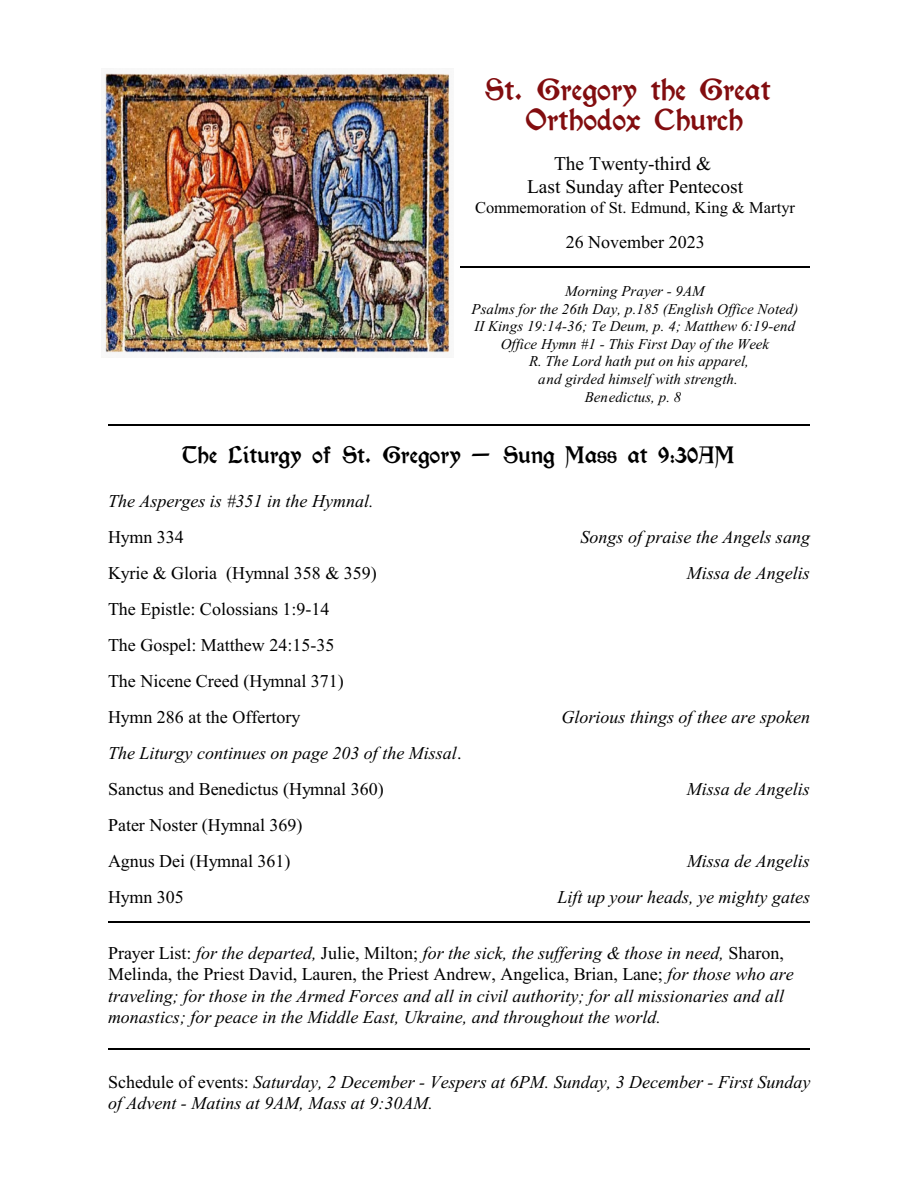
<style>
.page{position:relative;width:918px;height:1188px;background:#fff}
.page>*{position:absolute;margin:0;border:0;box-sizing:border-box;transform-origin:0 0}
.t1{font:27px/29.8px "Kelmscott";color:#820d0f;text-align:center}
.t2{font:21px "Kelmscott";color:#000}
.t3{font:19.5px/23.1px "Times New Roman";color:#000;text-align:center}
.t4{font:italic 18px/21.3px "Times New Roman";color:#000}
.t5{font:18px/36px "Times New Roman";color:#000}
.t6{font:16.5px "Times New Roman";color:#000}
.t7{font:italic 15px/17.7px "Times New Roman";color:#000;text-align:center}
.s1{font-style:normal}
</style>
<div class="page">
<img style="left:105px;top:73px;width:345px;height:280px">
<hr style="left:460px;top:266px;width:350px;height:1px;background:#000">
<hr style="left:108px;top:425px;width:702px;height:1px;background:#000">
<hr style="left:108px;top:921px;width:702px;height:2px;background:#000">
<hr style="left:108px;top:1048px;width:702px;height:2px;background:#000">
<h1 class="t1" style="left:485px;top:77px;width:287px">St. Gregory the Great<br>Orthodox Church</h1>
<p class="t3" style="left:527px;top:154px;width:218px">The Twenty-third &amp;<br>Last Sunday after Pentecost</p>
<p class="t6" style="left:475px;top:202px;width:322px">Commemoration of St. Edmund, King &amp; Martyr</p>
<p class="t5" style="left:566px;top:225px;width:140px">26 November 2023</p>
<p class="t7" style="left:472px;top:283px;width:328px">Morning Prayer - 9AM<br>Psalms for the 26th Day, p.185 (English Office Noted)<br>II Kings 19:14-36; Te Deum, p. 4; Matthew 6:19-end Office Hymn #1 - This First Day of the Week<br>R. The Lord hath put on his apparel,<br>and girded himself with strength.<br>Benedictus, p. 8</p>
<p class="t2" style="left:183px;top:445px;width:554px">The Liturgy of St. Gregory - Sung Mass at 9:30AM</p>
<p class="t4" style="left:108px;top:492px;width:267px">The Asperges is #351 in the Hymnal.</p>
<p class="t5" style="left:108px;top:521px;width:77px">Hymn 334</p>
<p class="t4" style="left:580px;top:528px;width:231px">Songs of praise the Angels sang</p>
<p class="t5" style="left:108px;top:557px;width:270px">Kyrie &amp; Gloria (Hymnal 358 &amp; 359)</p>
<p class="t4" style="left:687px;top:564px;width:124px">Missa de Angelis</p>
<p class="t5" style="left:108px;top:593px;width:237px">The Epistle: Colossians 1:9-14<br>The Gospel: Matthew 24:15-35<br>The Nicene Creed (Hymnal 371)<br>Hymn 286 at the Offertory</p>
<p class="t4" style="left:562px;top:708px;width:250px">Glorious things of thee are spoken</p>
<p class="t4" style="left:108px;top:737px;width:355px;line-height:36px">The Liturgy continues on page 203 of the Missal<span class="s1">.<br>Sanctus and Benedictus (Hymnal 360)</span></p>
<p class="t5" style="left:108px;top:809px;width:196px">Pater Noster (Hymnal 369)<br>Agnus Dei (Hymnal 361)</p>
<p class="t4" style="left:687px;top:780px;width:124px">Missa de Angelis</p>
<p class="t4" style="left:687px;top:852px;width:124px">Missa de Angelis</p>
<p class="t5" style="left:108px;top:881px;width:77px">Hymn 305</p>
<p class="t4" style="left:558px;top:888px;width:254px">Lift up your heads, ye mighty gates</p>
<p class="t4" style="left:108px;top:944px;width:687px"><span class="s1">Prayer List:</span> for the departed, <span class="s1">Julie, Milton;</span> for the sick, the suffering &amp; those in need, <span class="s1">Sharon, Melinda, the Priest David, Lauren, the Priest Andrew, Angelica, Brian, Lane;</span> for those who are traveling; for those in the Armed Forces and all in civil authority; for all missionaries and all monastics; for peace in the Middle East, Ukraine, and throughout the world.</p>
<p class="t4" style="left:108px;top:1073px;width:704px"><span class="s1">Schedule of events:</span> Saturday, 2 December - Vespers at 6PM. Sunday, 3 December - First Sunday of Advent - Matins at 9AM, Mass at 9:30AM.</p>
</div>
